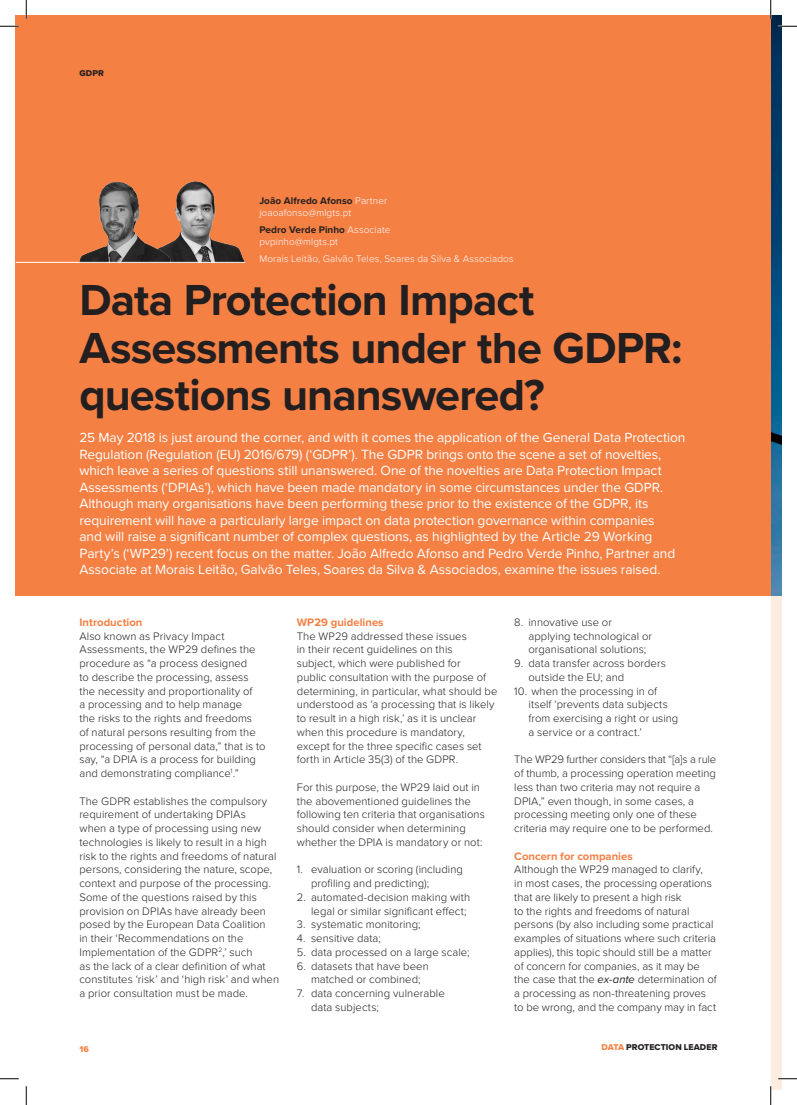
<style>
.page{position:relative;width:797px;height:1105px;background:#fff}
.page>*{position:absolute;margin:0;border:0;box-sizing:border-box;transform-origin:0 0}
.t1{font:700 45px/47.5px "Proxima Nova";letter-spacing:-.02em;color:#231f20}
.t2{font:13.75px/16.5px "Proxima Nova";letter-spacing:-.005em;color:#fff}
.t3{font:300 11.25px/13.8px "Proxima Nova";letter-spacing:.005em;color:#231f20}
.t4{font:700 11.25px "Proxima Nova";letter-spacing:.005em;color:#f48044}
.t5{font:300 10px/12px "Proxima Nova";letter-spacing:.01em;color:#fff}
.t6{font:8.75px "Proxima Nova Extrabld";letter-spacing:.005em;color:#231f20}
.t7{font:8.75px "Proxima Nova Extrabld";color:#f48044}
.s1{font-weight:700;color:#231f20}
.s2{font-weight:400;font-style:italic}
.s3{color:#f48044}
</style>
<div class="page">
<div style="left:770px;top:596px;width:11px;height:493px;background:#fdede0"></div>
<img style="left:770px;top:16px;width:11px;height:580px">
<div style="left:16px;top:16px;width:754px;height:580px;background:#f48044"></div>
<img style="left:176px;top:181px;width:69px;height:81px">
<img style="left:75px;top:181px;width:101px;height:81px">
<hr style="left:16px;top:262px;width:229px;height:1px;background:#fff">
<svg style="left:0;top:25px;width:19px;height:2px"></svg>
<svg style="left:778px;top:25px;width:19px;height:2px"></svg>
<svg style="left:0;top:1078px;width:19px;height:1px"></svg>
<svg style="left:778px;top:1078px;width:19px;height:1px"></svg>
<svg style="left:25px;top:0;width:2px;height:19px"></svg>
<svg style="left:25px;top:1086px;width:2px;height:19px"></svg>
<svg style="left:770px;top:0;width:1px;height:19px"></svg>
<svg style="left:770px;top:1086px;width:1px;height:19px"></svg>
<p class="t6" style="left:79px;top:68px;width:26px">GDPR</p>
<p class="t5" style="left:259px;top:195px;width:129px"><span class="s1">João Alfredo Afonso</span> Partner joaoafonso@mlgts.pt</p>
<p class="t5" style="left:259px;top:224px;width:133px"><span class="s1">Pedro Verde Pinho</span> Associate pvpinho@mlgts.pt</p>
<p class="t5" style="left:259px;top:253px;width:256px">Morais Leitão, Galvão Teles, Soares da Silva &amp; Associados</p>
<h1 class="t1" style="left:79px;top:278px;width:604px">Data Protection Impact<br>Assessments under the GDPR: questions unanswered?</h1>
<p class="t2" style="left:79px;top:430px;width:607px">25 May 2018 is just around the corner, and with it comes the application of the General Data Protection Regulation (Regulation (EU) 2016/679) (‘GDPR’). The GDPR brings onto the scene a set of novelties, which leave a series of questions still unanswered. One of the novelties are Data Protection Impact Assessments (‘DPIAs’), which have been made mandatory in some circumstances under the GDPR.<br>Although many organisations have been performing these prior to the existence of the GDPR, its requirement will have a particularly large impact on data protection governance within companies<br>and will raise a significant number of complex questions, as highlighted by the Article 29 Working Party’s (‘WP29’) recent focus on the matter. João Alfredo Afonso and Pedro Verde Pinho, Partner and Associate at Morais Leitão, Galvão Teles, Soares da Silva &amp; Associados, examine the issues raised.</p>
<p class="t4" style="left:79px;top:615px;width:65px">Introduction</p>
<p class="t3" style="left:79px;top:629px;width:188px">Also known as Privacy Impact Assessments, the WP29 defines the procedure as “a process designed<br>to describe the processing, assess the necessity and proportionality of<br>a processing and to help manage<br>the risks to the rights and freedoms<br>of natural persons resulting from the processing of personal data,” that is to say, “a DPIA is a process for building and demonstrating compliance<sup>1</sup>.”</p>
<p class="t3" style="left:79px;top:794px;width:201px">The GDPR establishes the compulsory requirement of undertaking DPIAs<br>when a type of processing using new technologies is likely to result in a high risk to the rights and freedoms of natural persons, considering the nature, scope, context and purpose of the processing.<br>Some of the questions raised by this provision on DPIAs have already been posed by the European Data Coalition<br>in their ‘Recommendations on the Implementation of the GDPR<sup>2</sup>,’ such<br>as the lack of a clear definition of what constitutes ‘risk’ and ‘high risk’ and when a prior consultation must be made.</p>
<p class="t4" style="left:297px;top:615px;width:88px">WP29 guidelines</p>
<p class="t3" style="left:297px;top:629px;width:202px">The WP29 addressed these issues<br>in their recent guidelines on this<br>subject, which were published for<br>public consultation with the purpose of determining, in particular, what should be understood as ‘a processing that is likely to result in a high risk,’ as it is unclear when this procedure is mandatory, except for the three specific cases set forth in Article 35(3) of the GDPR.</p>
<p class="t3" style="left:297px;top:780px;width:189px">For this purpose, the WP29 laid out in the abovementioned guidelines the following ten criteria that organisations should consider when determining whether the DPIA is mandatory or not:</p>
<p class="t3" style="left:311px;top:863px;width:153px;text-indent:-14px">1. evaluation or scoring (including profiling and predicting);</p>
<p class="t3" style="left:311px;top:890px;width:161px;text-indent:-14px">2. automated-decision making with legal or similar significant effect;</p>
<p class="t3" style="left:297px;top:918px;width:125px">3. systematic monitoring;</p>
<p class="t3" style="left:297px;top:932px;width:85px">4. sensitive data;</p>
<p class="t3" style="left:297px;top:945px;width:174px">5. data processed on a large scale;</p>
<p class="t3" style="left:297px;top:959px;width:133px;text-align:center">6. datasets that have been matched or combined;</p>
<p class="t3" style="left:311px;top:987px;width:135px;text-indent:-14px">7. data concerning vulnerable data subjects;</p>
<p class="t3" style="left:528px;top:615px;width:125px;text-indent:-14px">8. innovative use or applying technological or organisational solutions;</p>
<p class="t3" style="left:528px;top:657px;width:139px;text-indent:-14px">9. data transfer across borders outside the EU; and</p>
<p class="t3" style="left:528px;top:684px;width:151px;text-indent:-14px">10. when the processing in of itself ‘prevents data subjects from exercising a right or using a service or a contract.’</p>
<p class="t3" style="left:514px;top:753px;width:203px">The WP29 further considers that “[a]s a rule of thumb, a processing operation meeting less than two criteria may not require a DPIA,” even though, in some cases, a processing meeting only one of these criteria may require one to be performed.</p>
<p class="t4" style="left:514px;top:849px;width:120px">Concern for companies</p>
<p class="t3" style="left:514px;top:863px;width:204px">Although the WP29 managed to clarify,<br>in most cases, the processing operations that are likely to present a high risk<br>to the rights and freedoms of natural persons (by also including some practical examples of situations where such criteria applies), this topic should still be a matter of concern for companies, as it may be the case that the <span class="s2">ex-ante</span> determination of a processing as non-threatening proves to be wrong, and the company may in fact</p>
<p class="t7" style="left:79px;top:1044px;width:11px">16</p>
<p class="t6" style="left:601px;top:1042px;width:117px"><span class="s3">DATA</span> PROTECTION LEADER</p>
</div>
